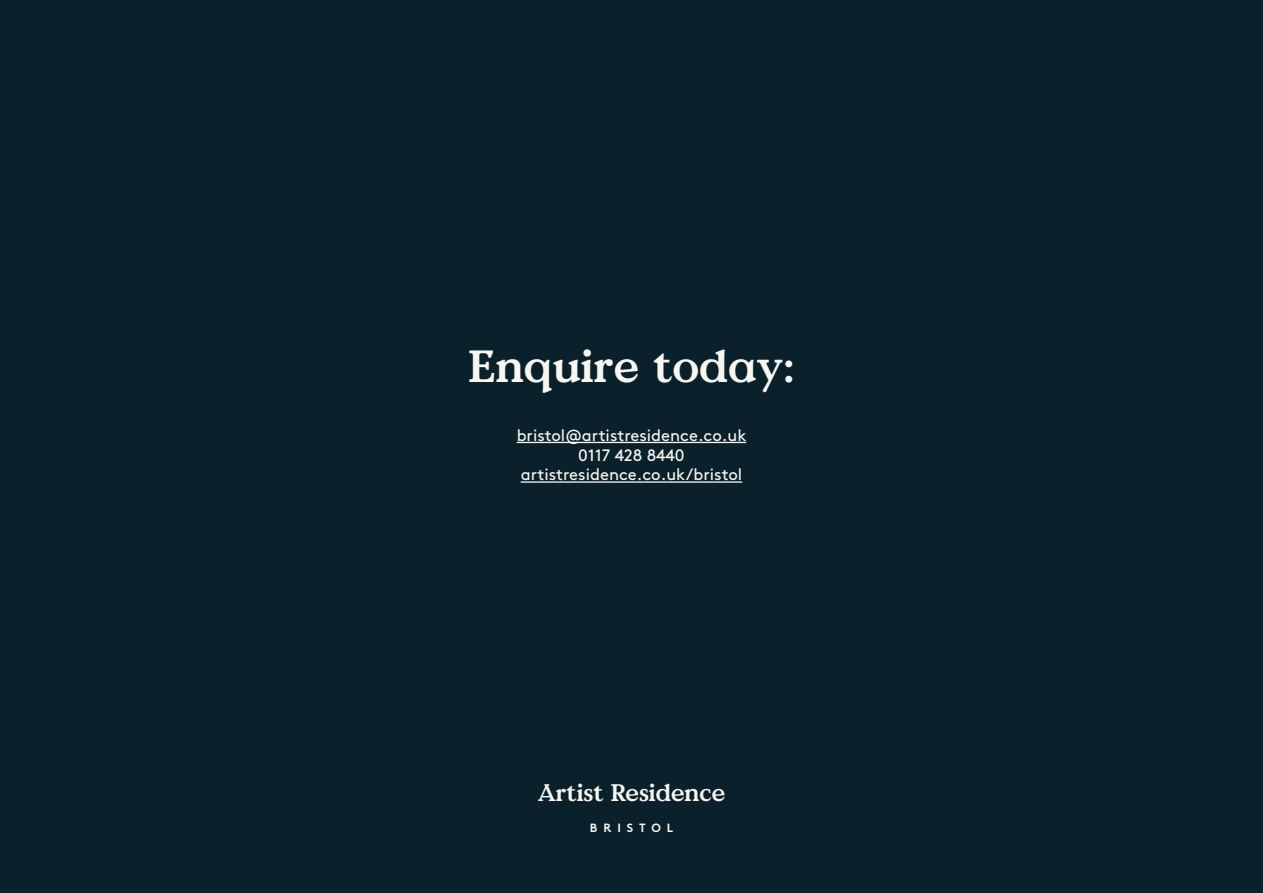
<style>
.page{position:relative;width:1263px;height:893px;background:#0a212b}
.page>*{position:absolute;margin:0;border:0;box-sizing:border-box;transform-origin:0 0}
.t1{font:45px "Value Serif";color:#f7f6f0}
.t2{font:24px "Value Serif";color:#f7f6f0}
.t3{font:16.5px/19.8px "Brown";color:#f7f6f0;text-align:center}
.t4{font:700 12px "Brown";letter-spacing:.5em;color:#f7f6f0}
</style>
<div class="page">
<hr style="left:517px;top:442px;width:229px;height:1px;background:#f7f6f0">
<hr style="left:521px;top:481px;width:221px;height:2px;background:#f7f6f0">
<h1 class="t1" style="left:469px;top:332px;width:327px">Enquire today:</h1>
<p class="t3" style="left:517px;top:424px;width:231px">bristol@artistresidence.co.uk<br>0117 428 8440 artistresidence.co.uk/bristol</p>
<h2 class="t2" style="left:538px;top:774px;width:189px">Artist Residence</h2>
<p class="t4" style="left:590px;top:818px;width:85px">BRISTOL</p>
</div>
